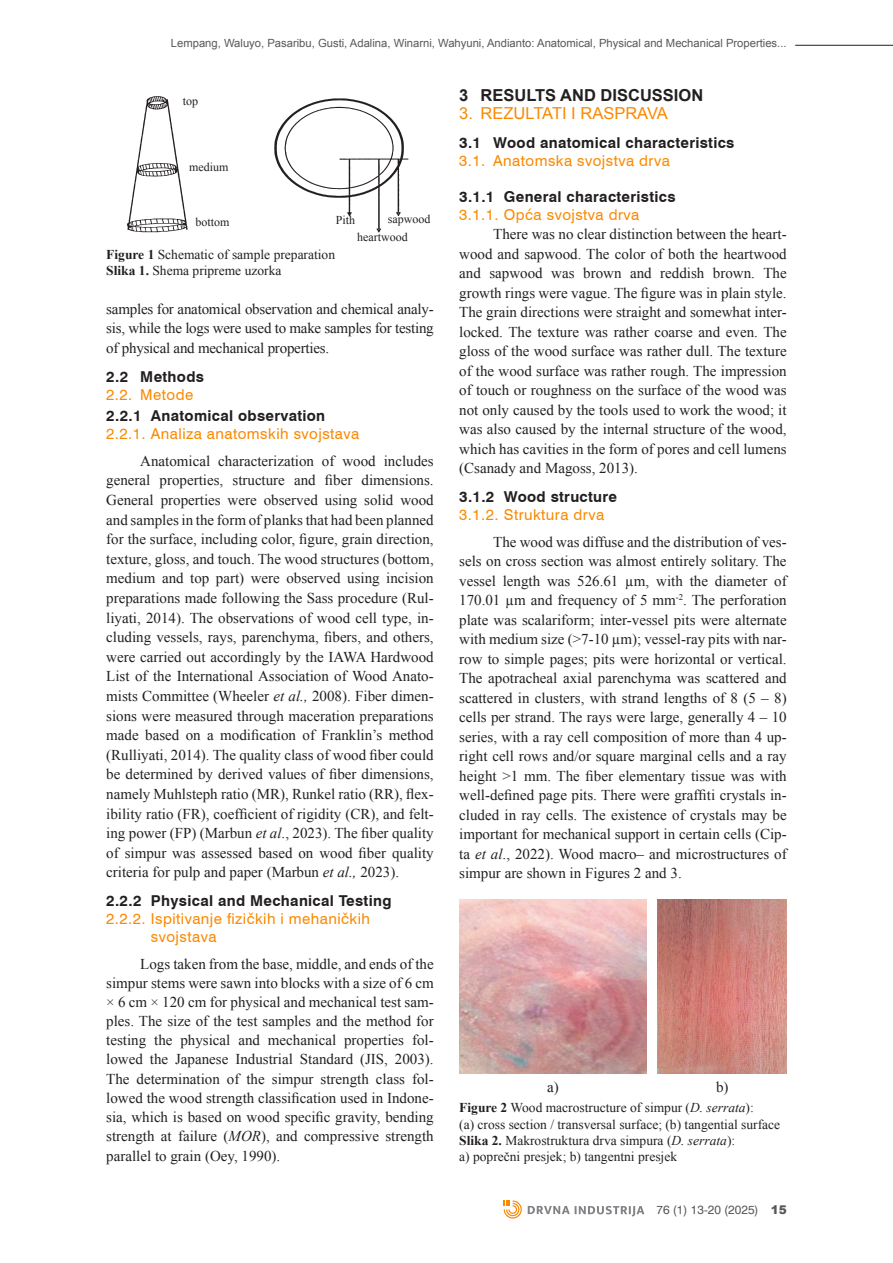
<style>
.page{position:relative;width:893px;height:1263px;background:#fff}
.page>*{position:absolute;margin:0;border:0;box-sizing:border-box;transform-origin:0 0}
.t1{font:700 16.5px "Arial";color:#231f20}
.t2{font:16.5px "Arial";color:#fa8900}
.t3{font:15px/19.5px "Times New Roman";color:#231f20;text-align:justify}
.t4{font:15px/18.1px "Swiss 721 BT";letter-spacing:.03em;color:#fa8900}
.t5{font:700 15px "Swiss 721 BT";letter-spacing:.02em;color:#231f20}
.t6{font:13.5px/16.2px "Times New Roman";color:#231f20}
.t7{font:12px/18.1px "Times New Roman";color:#231f20}
.t8{font:12px "A Helvetica";color:#57585a}
.t9{font:11.25px "Arial";color:#57585a}
.s1{font-weight:700}
.s2{font-style:italic}
.s3{font-family:"Arial";font-weight:900}
</style>
<div class="page">
<hr style="left:795px;top:45px;width:98px;height:1px;background:#231f20">
<svg style="left:528px;top:1206px;width:116px;height:10px"></svg>
<svg style="left:504px;top:1200px;width:18px;height:18px"></svg>
<img style="left:127px;top:96px;width:282px;height:137px">
<img style="left:459px;top:899px;width:187px;height:175px">
<img style="left:658px;top:899px;width:129px;height:175px">
<p class="t9" style="left:171px;top:35px;width:617px">Lempang, Waluyo, Pasaribu, Gusti, Adalina, Winarni, Wahyuni, Andianto: Anatomical, Physical and Mechanical Properties...</p>
<p class="t7" style="left:183px;top:92px;width:17px">top</p>
<p class="t7" style="left:189px;top:158px;width:41px">medium</p>
<p class="t7" style="left:196px;top:212px;width:36px">bottom</p>
<p class="t7" style="left:336px;top:211px;width:21px">Pith</p>
<p class="t7" style="left:357px;top:209px;width:75px;text-indent:31px">sapwood heartwood</p>
<p class="t6" style="left:106px;top:246px;width:230px"><span class="s1">Figure 1</span> Schematic of sample preparation<br><span class="s1">Slika 1.</span> Shema pripreme uzorka</p>
<p class="t3" style="left:106px;top:299px;width:329px">samples for anatomical observation and chemical analy&shy;sis, while the logs were used to make samples for testing of physical and mechanical properties.</p>
<p class="t5" style="left:106px;top:367px;width:99px">2.2 Methods</p>
<p class="t4" style="left:106px;top:385px;width:88px">2.2. Metode</p>
<p class="t5" style="left:106px;top:406px;width:220px">2.2.1 Anatomical observation</p>
<p class="t4" style="left:106px;top:424px;width:254px">2.2.1. Analiza anatomskih svojstava</p>
<p class="t3" style="left:106px;top:451px;width:329px;text-indent:34px">Anatomical characterization of wood includes general properties, structure and fiber dimensions.<br>General properties were observed using solid wood and samples in the form of planks that had been planned for the surface, including color, figure, grain direction, texture, gloss, and touch. The wood structures (bottom, medium and top part) were observed using incision preparations made following the Sass procedure (Rul&shy;liyati, 2014). The observations of wood cell type, in&shy;cluding vessels, rays, parenchyma, fibers, and others, were carried out accordingly by the IAWA Hardwood List of the International Association of Wood Anato&shy;mists Committee (Wheeler <span class="s2">et al.,</span> 2008). Fiber dimen&shy;sions were measured through maceration preparations made based on a modification of Franklin’s method (Rulliyati, 2014). The quality class of wood fiber could be determined by derived values of fiber dimensions, namely Muhlsteph ratio (MR), Runkel ratio (RR), flex&shy;ibility ratio (FR), coefficient of rigidity (CR), and felt&shy;ing power (FP) (Marbun <span class="s2">et al</span>., 2023). The fiber quality of simpur was assessed based on wood fiber quality criteria for pulp and paper (Marbun <span class="s2">et al.,</span> 2023).</p>
<p class="t5" style="left:106px;top:891px;width:287px">2.2.2 Physical and Mechanical Testing</p>
<p class="t4" style="left:151px;top:909px;width:221px;text-indent:-45px">2.2.2. Ispitivanje fizičkih i mehaničkih svojstava</p>
<p class="t3" style="left:106px;top:954px;width:329px;text-indent:34px">Logs taken from the base, middle, and ends of the simpur stems were sawn into blocks with a size of 6 cm × 6 cm × 120 cm for physical and mechanical test sam&shy;ples. The size of the test samples and the method for testing the physical and mechanical properties fol&shy;lowed the Japanese Industrial Standard (JIS, 2003).<br>The determination of the simpur strength class fol&shy;lowed the wood strength classification used in Indone&shy;sia, which is based on wood specific gravity, bending strength at failure (<span class="s2">MOR</span>), and compressive strength parallel to grain (Oey, 1990).</p>
<p class="t1" style="left:459px;top:85px;width:246px">3 RESULTS AND DISCUSSION</p>
<p class="t2" style="left:459px;top:103px;width:210px">3. REZULTATI I RASPRAVA</p>
<p class="t5" style="left:459px;top:133px;width:277px">3.1 Wood anatomical characteristics</p>
<p class="t4" style="left:459px;top:151px;width:212px">3.1. Anatomska svojstva drva</p>
<p class="t5" style="left:459px;top:187px;width:218px">3.1.1 General characteristics</p>
<p class="t4" style="left:459px;top:205px;width:182px">3.1.1. Opća svojstva drva</p>
<p class="t3" style="left:459px;top:224px;width:329px;text-indent:34px">There was no clear distinction between the heart&shy;wood and sapwood. The color of both the heartwood and sapwood was brown and reddish brown. The growth rings were vague. The figure was in plain style.<br>The grain directions were straight and somewhat inter&shy;locked. The texture was rather coarse and even. The gloss of the wood surface was rather dull. The texture of the wood surface was rather rough. The impression of touch or roughness on the surface of the wood was not only caused by the tools used to work the wood; it was also caused by the internal structure of the wood, which has cavities in the form of pores and cell lumens (Csanady and Magoss, 2013).</p>
<p class="t5" style="left:459px;top:487px;width:159px">3.1.2 Wood structure</p>
<p class="t4" style="left:459px;top:505px;width:146px">3.1.2. Struktura drva</p>
<p class="t3" style="left:459px;top:532px;width:329px;text-indent:34px">The wood was diffuse and the distribution of ves&shy;sels on cross section was almost entirely solitary. The vessel length was 526.61 µm, with the diameter of 170.01 µm and frequency of 5 mm<sup>‑2</sup>. The perforation plate was scalariform; inter-vessel pits were alternate with medium size (&gt;7-10 µm); vessel-ray pits with nar&shy;row to simple pages; pits were horizontal or vertical.<br>The apotracheal axial parenchyma was scattered and scattered in clusters, with strand lengths of 8 (5 – 8) cells per strand. The rays were large, generally 4 – 10 series, with a ray cell composition of more than 4 up&shy;right cell rows and/or square marginal cells and a ray height &gt;1 mm. The fiber elementary tissue was with well-defined page pits. There were graffiti crystals in&shy;cluded in ray cells. The existence of crystals may be important for mechanical support in certain cells (Cip&shy;ta <span class="s2">et al</span>., 2022). Wood macro– and microstructures of simpur are shown in Figures 2 and 3.</p>
<p class="t3" style="left:547px;top:1077px;width:13px">a)</p>
<p class="t3" style="left:716px;top:1077px;width:14px">b)</p>
<p class="t6" style="left:459px;top:1099px;width:322px"><span class="s1">Figure 2</span> Wood macrostructure of simpur (<span class="s2">D. serrata</span>):<br>(a) cross section / transversal surface; (b) tangential surface <span class="s1">Slika 2.</span> Makrostruktura drva simpura (<span class="s2">D. serrata</span>):<br>a) poprečni presjek; b) tangentni presjek</p>
<p class="t8" style="left:656px;top:1202px;width:132px">76 (1) 13-20 (2025) <span class="s3">15</span></p>
</div>
